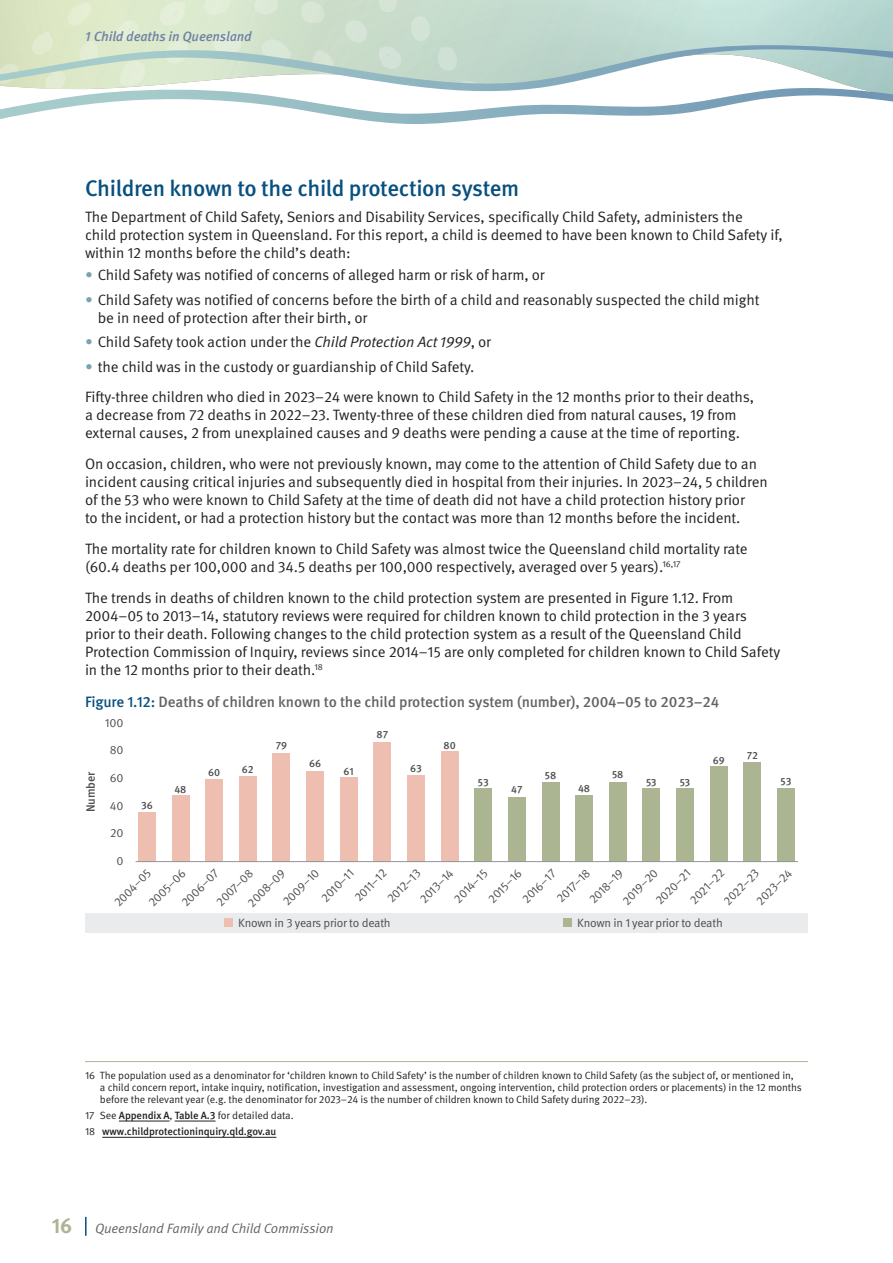
<style>
.page{position:relative;width:893px;height:1263px;background:#fff}
.page>*{position:absolute;margin:0;border:0;box-sizing:border-box;transform-origin:0 0}
.Heading_2{font:500 22.5px "Meta Pro";letter-spacing:-.015em;color:#08507f}
.Body{font:15px/18px "Meta Pro Norm";letter-spacing:-.01em;color:#231f20}
.Body_Before{font:15px/18px "Meta Pro Norm";letter-spacing:-.01em;color:#231f20}
.Figure_Headings{font:500 15px "Meta Pro";letter-spacing:-.01em;color:#636366}
.t1{font:13.5px "Meta Pro Norm Ita";letter-spacing:-.01em;color:#636366}
.t2{font:italic 500 13.5px "Meta Pro";letter-spacing:-.01em;color:#6f81a4}
.t3{font:12px/23.2px "Meta Pro Norm";letter-spacing:-.02em;color:#4b4c4d}
.t4{font:500 12px "Meta Pro";letter-spacing:-.01em;color:#4b4c4d}
.Footnote_7pt{font:10.5px/12px "Meta Pro Norm";letter-spacing:-.01em;color:#231f20}
.t5{font:500 10.5px "Meta Pro";letter-spacing:-.01em;color:#4b4c4d}
.Footnote_7pt-2{font:500 10.5px "Meta Pro";letter-spacing:-.01em;color:#231f20}
.s1{color:#78a3b1}
.s2{font-family:"Meta Pro Norm Ita"}
.s3{color:#08507f}
.s4{font-family:"Meta Pro";font-weight:500}
.s5{font-family:"Meta Pro Norm";font-weight:400}
.s6{font-family:"Meta Pro";font-weight:700;font-size:21px;color:#abb592}
</style>
<div class="page">
<svg style="left:0;top:0;width:893px;height:124px"></svg>
<div style="left:85px;top:913px;width:723px;height:19px;background:#eaebec"></div>
<div style="left:224px;top:918px;width:9px;height:9px;background:#eebfb1"></div>
<div style="left:563px;top:918px;width:8px;height:9px;background:#abb592"></div>
<div style="left:475px;top:788px;width:17px;height:73px;background:#abb592"></div>
<div style="left:508px;top:797px;width:17px;height:64px;background:#abb592"></div>
<div style="left:542px;top:782px;width:17px;height:79px;background:#abb592"></div>
<div style="left:576px;top:795px;width:17px;height:66px;background:#abb592"></div>
<div style="left:609px;top:782px;width:17px;height:79px;background:#abb592"></div>
<div style="left:643px;top:788px;width:17px;height:73px;background:#abb592"></div>
<div style="left:677px;top:788px;width:17px;height:73px;background:#abb592"></div>
<div style="left:710px;top:766px;width:17px;height:95px;background:#abb592"></div>
<div style="left:744px;top:762px;width:17px;height:99px;background:#abb592"></div>
<div style="left:777px;top:788px;width:17px;height:73px;background:#abb592"></div>
<div style="left:138px;top:812px;width:17px;height:49px;background:#eebfb1"></div>
<div style="left:172px;top:795px;width:17px;height:66px;background:#eebfb1"></div>
<div style="left:206px;top:779px;width:17px;height:82px;background:#eebfb1"></div>
<div style="left:239px;top:776px;width:17px;height:85px;background:#eebfb1"></div>
<div style="left:273px;top:753px;width:17px;height:108px;background:#eebfb1"></div>
<div style="left:307px;top:771px;width:17px;height:90px;background:#eebfb1"></div>
<div style="left:340px;top:777px;width:17px;height:84px;background:#eebfb1"></div>
<div style="left:374px;top:742px;width:17px;height:119px;background:#eebfb1"></div>
<div style="left:407px;top:775px;width:17px;height:86px;background:#eebfb1"></div>
<div style="left:441px;top:751px;width:17px;height:110px;background:#eebfb1"></div>
<hr style="left:136px;top:861px;width:662px;height:1px;background:#939598">
<hr style="left:85px;top:1061px;width:723px;height:1px;background:#abb592">
<hr style="left:119px;top:1121px;width:50px;height:1px;background:#231f20">
<hr style="left:175px;top:1121px;width:41px;height:1px;background:#231f20">
<hr style="left:102px;top:1137px;width:174px;height:1px;background:#231f20">
<svg style="left:85px;top:1217px;width:2px;height:19px"></svg>
<p class="t2" style="left:85px;top:26px;width:168px">1 Child deaths in Queensland</p>
<h2 class="Heading_2" style="left:85px;top:170px;width:436px">Children known to the child protection system</h2>
<p class="Body_Before" style="left:85px;top:207px;width:699px">The Department of Child Safety, Seniors and Disability Services, specifically Child Safety, administers the<br>child protection system in Queensland. For this report, a child is deemed to have been known to Child Safety if, within 12 months before the child’s death:</p>
<p class="Body" style="left:85px;top:265px;width:461px"><span class="s1">•</span> Child Safety was notified of concerns of alleged harm or risk of harm, or</p>
<p class="Body" style="left:98px;top:290px;width:663px;text-indent:-13px"><span class="s1">•</span> Child Safety was notified of concerns before the birth of a child and reasonably suspected the child might be in need of protection after their birth, or</p>
<p class="Body" style="left:85px;top:332px;width:408px"><span class="s1">•</span> Child Safety took action under the <span class="s2">Child Protection Act 1999</span>, or</p>
<p class="Body" style="left:85px;top:356px;width:391px"><span class="s1">•</span> the child was in the custody or guardianship of Child Safety.</p>
<p class="Body" style="left:85px;top:387px;width:671px">Fifty-three children who died in 2023–24 were known to Child Safety in the 12 months prior to their deaths, a decrease from 72 deaths in 2022–23. Twenty-three of these children died from natural causes, 19 from external causes, 2 from unexplained causes and 9 deaths were pending a cause at the time of reporting.</p>
<p class="Body" style="left:85px;top:454px;width:684px">On occasion, children, who were not previously known, may come to the attention of Child Safety due to an incident causing critical injuries and subsequently died in hospital from their injuries. In 2023–24, 5 children of the 53 who were known to Child Safety at the time of death did not have a child protection history prior<br>to the incident, or had a protection history but the contact was more than 12 months before the incident.</p>
<p class="Body" style="left:85px;top:539px;width:664px">The mortality rate for children known to Child Safety was almost twice the Queensland child mortality rate (60.4 deaths per 100,000 and 34.5 deaths per 100,000 respectively, averaged over 5 years).<sup>16,17</sup></p>
<p class="Body" style="left:85px;top:587px;width:697px">The trends in deaths of children known to the child protection system are presented in Figure 1.12. From 2004–05 to 2013–14, statutory reviews were required for children known to child protection in the 3 years prior to their death. Following changes to the child protection system as a result of the Queensland Child Protection Commission of Inquiry, reviews since 2014–15 are only completed for children known to Child Safety in the 12 months prior to their death.<sup>18</sup></p>
<p class="Figure_Headings" style="left:85px;top:690px;width:636px"><span class="s3">Figure 1.12:</span> Deaths of children known to the child protection system (number), 2004–05 to 2023–24</p>
<p class="t4" style="left:81px;top:812px;width:42px;rotate:-90deg">Number</p>
<p class="t3" style="left:105px;top:710px;width:20px">100</p>
<p class="t3" style="left:110px;top:738px;width:15px">80</p>
<p class="t3" style="left:110px;top:765px;width:15px">60</p>
<p class="t3" style="left:110px;top:793px;width:15px">40</p>
<p class="t3" style="left:110px;top:821px;width:15px">20</p>
<p class="t3" style="left:117px;top:848px;width:9px">0</p>
<p class="t5" style="left:141px;top:797px;width:13px">36</p>
<p class="t5" style="left:174px;top:781px;width:14px">48</p>
<p class="t5" style="left:276px;top:737px;width:13px">79</p>
<p class="t5" style="left:309px;top:755px;width:14px">66</p>
<p class="t5" style="left:208px;top:764px;width:14px">60</p>
<p class="t5" style="left:242px;top:761px;width:13px">62</p>
<p class="t5" style="left:344px;top:763px;width:12px">61</p>
<p class="t5" style="left:377px;top:726px;width:13px">87</p>
<p class="t5" style="left:410px;top:760px;width:13px">63</p>
<p class="t5" style="left:443px;top:737px;width:14px">80</p>
<p class="t5" style="left:478px;top:774px;width:12px">53</p>
<p class="t5" style="left:511px;top:781px;width:13px">47</p>
<p class="t5" style="left:545px;top:767px;width:13px">58</p>
<p class="t5" style="left:578px;top:780px;width:14px">48</p>
<p class="t5" style="left:612px;top:766px;width:13px">58</p>
<p class="t5" style="left:646px;top:774px;width:12px">53</p>
<p class="t5" style="left:680px;top:774px;width:12px">53</p>
<p class="t5" style="left:713px;top:752px;width:13px">69</p>
<p class="t5" style="left:747px;top:748px;width:13px">72</p>
<p class="t5" style="left:780px;top:773px;width:12px">53</p>
<p class="t3" style="left:142px;top:895px;width:48px;rotate:-45deg">2005–06</p>
<p class="t3" style="left:380px;top:892px;width:43px;rotate:-45deg">2012–13</p>
<p class="t3" style="left:413px;top:892px;width:44px;rotate:-45deg">2013–14</p>
<p class="t3" style="left:447px;top:892px;width:43px;rotate:-45deg">2014–15</p>
<p class="t3" style="left:481px;top:892px;width:43px;rotate:-45deg">2015–16</p>
<p class="t3" style="left:515px;top:892px;width:44px;rotate:-45deg">2016–17</p>
<p class="t3" style="left:550px;top:892px;width:43px;rotate:-45deg">2017–18</p>
<p class="t3" style="left:582px;top:892px;width:44px;rotate:-45deg">2018–19</p>
<p class="t3" style="left:616px;top:894px;width:46px;rotate:-45deg">2019–20</p>
<p class="t3" style="left:749px;top:894px;width:47px;rotate:-45deg">2023–24</p>
<p class="t3" style="left:175px;top:895px;width:48px;rotate:-45deg">2006–07</p>
<p class="t3" style="left:259px;top:877px;width:47px;line-height:23.9px;text-indent:-26px;rotate:-45deg">2008–09<br>2009–10</p>
<p class="t3" style="left:649px;top:893px;width:46px;rotate:-45deg">2020–21</p>
<p class="t3" style="left:683px;top:893px;width:45px;rotate:-45deg">2021–22</p>
<p class="t3" style="left:717px;top:894px;width:46px;rotate:-45deg">2022–23</p>
<p class="t3" style="left:210px;top:895px;width:48px;rotate:-45deg">2007–08</p>
<p class="t3" style="left:331px;top:874px;width:42px;text-indent:-24px;rotate:-45deg">2010–11<br>2011–12</p>
<p class="t3" style="left:107px;top:895px;width:48px;rotate:-45deg">2004–05</p>
<p class="t3" style="left:238px;top:910px;width:154px">Known in 3 years prior to death</p>
<p class="t3" style="left:577px;top:910px;width:147px">Known in 1 year prior to death</p>
<p class="Footnote_7pt" style="left:100px;top:1068px;width:703px;text-indent:-15px">16 The population used as a denominator for ‘children known to Child Safety’ is the number of children known to Child Safety (as the subject of, or mentioned in, a child concern report, intake inquiry, notification, investigation and assessment, ongoing intervention, child protection orders or placements) in the 12 months before the relevant year (e.g. the denominator for 2023–24 is the number of children known to Child Safety during 2022–23).</p>
<p class="Footnote_7pt" style="left:85px;top:1109px;width:210px">17 See <span class="s4">Appendix A</span>, <span class="s4">Table A.3</span> for detailed data.</p>
<p class="Footnote_7pt-2" style="left:85px;top:1124px;width:193px"><span class="s5">18</span> www.childprotectioninquiry.qld.gov.au</p>
<p class="t1" style="left:52px;top:1218px;width:283px"><span class="s6">16</span> Queensland Family and Child Commission</p>
</div>
